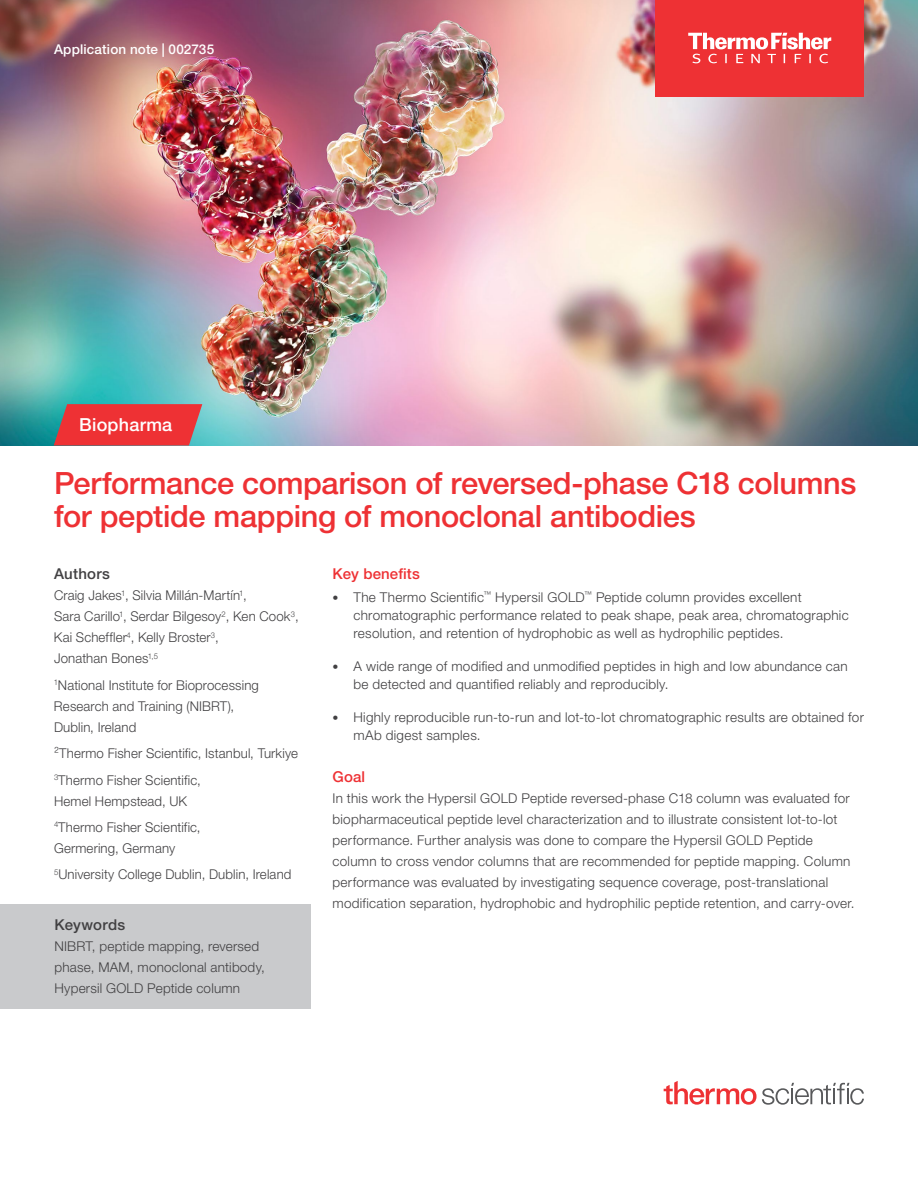
<style>
.page{position:relative;width:918px;height:1188px;background:#fff}
.page>*{position:absolute;margin:0;border:0;box-sizing:border-box;transform-origin:0 0}
.t1{font:500 30.75px/33px "Helvetica Neue LTW1 G";letter-spacing:-.01em;color:#ee3134}
.t2{font:500 18px "Helvetica Neue LTW1 G";letter-spacing:.01em;color:#fff}
.t3{font:500 15px "Helvetica Neue LTW1 G";letter-spacing:.01em;color:#ee3134}
.t4{font:500 15px "Helvetica Neue LTW1 G";letter-spacing:.02em;color:#414042}
.t5{font:300 13.5px/21px "Helvetica Neue LTW1 G";letter-spacing:.02em;color:#414042}
.t6{font:500 13.5px "Helvetica Neue LTW1 G";letter-spacing:.01em;color:#fff}
.s1{font-size:12px}
</style>
<div class="page">
<img style="left:0;top:0;width:918px;height:446px">
<svg style="left:664px;top:1081px;width:200px;height:24px"></svg>
<div style="left:0;top:904px;width:310px;height:105px;background:#c9cacc"></div>
<div style="left:656px;top:0;width:208px;height:96px;background:#ee3134"></div>
<svg style="left:688px;top:33px;width:143px;height:30px"></svg>
<svg style="left:54px;top:404px;width:148px;height:42px"></svg>
<p class="t6" style="left:54px;top:41px;width:162px">Application note | 002735</p>
<h2 class="t2" style="left:79px;top:414px;width:95px">Biopharma</h2>
<h1 class="t1" style="left:54px;top:467px;width:804px">Performance comparison of reversed-phase C18 columns for peptide mapping of monoclonal antibodies</h1>
<p class="t4" style="left:54px;top:565px;width:58px">Authors</p>
<p class="t5" style="left:54px;top:585px;width:246px">Craig Jakes<sup>1</sup>, Silvia Millán-Martín<sup>1</sup>,<br>Sara Carillo<sup>1</sup>, Serdar Bilgesoy<sup>2</sup>, Ken Cook<sup>3</sup>, Kai Scheffler<sup>4</sup>, Kelly Broster<sup>3</sup>,<br>Jonathan Bones<sup>1,5</sup></p>
<p class="t5" style="left:54px;top:674px;width:206px"><sup>1</sup>National Institute for Bioprocessing<br>Research and Training (NIBRT),<br>Dublin, Ireland</p>
<p class="t5" style="left:54px;top:740px;width:246px;line-height:26.4px">²Thermo Fisher Scientific, Istanbul, Turkiye<br><sup>3</sup>Thermo Fisher Scientific,</p>
<p class="t5" style="left:54px;top:788px;width:148px;line-height:26.4px">Hemel Hempstead, UK<br><sup>4</sup>Thermo Fisher Scientific,</p>
<p class="t5" style="left:54px;top:835px;width:239px;line-height:26.4px">Germering, Germany<br><sup>5</sup>University College Dublin, Dublin, Ireland</p>
<p class="t4" style="left:54px;top:915px;width:72px">Keywords</p>
<p class="t5" style="left:54px;top:935px;width:212px">NIBRT, peptide mapping, reversed phase, MAM, monoclonal antibody,<br>Hypersil GOLD Peptide column</p>
<p class="t3" style="left:333px;top:565px;width:89px">Key benefits</p>
<p class="t5" style="left:354px;top:588px;width:497px;line-height:18px;text-indent:-21px"><span class="s1">•</span> The Thermo Scientific<sup>™</sup> Hypersil GOLD<sup>™</sup> Peptide column provides excellent chromatographic performance related to peak shape, peak area, chromatographic resolution, and retention of hydrophobic as well as hydrophilic peptides.</p>
<p class="t5" style="left:354px;top:657px;width:496px;line-height:18px;text-indent:-21px"><span class="s1">•</span> A wide range of modified and unmodified peptides in high and low abundance can be detected and quantified reliably and reproducibly.</p>
<p class="t5" style="left:354px;top:708px;width:512px;line-height:18px;text-indent:-21px"><span class="s1">•</span> Highly reproducible run-to-run and lot-to-lot chromatographic results are obtained for mAb digest samples.</p>
<p class="t3" style="left:333px;top:768px;width:34px">Goal</p>
<p class="t5" style="left:333px;top:788px;width:524px">In this work the Hypersil GOLD Peptide reversed-phase C18 column was evaluated for biopharmaceutical peptide level characterization and to illustrate consistent lot-to-lot performance. Further analysis was done to compare the Hypersil GOLD Peptide column to cross vendor columns that are recommended for peptide mapping. Column performance was evaluated by investigating sequence coverage, post-translational modification separation, hydrophobic and hydrophilic peptide retention, and carry-over.</p>
</div>
